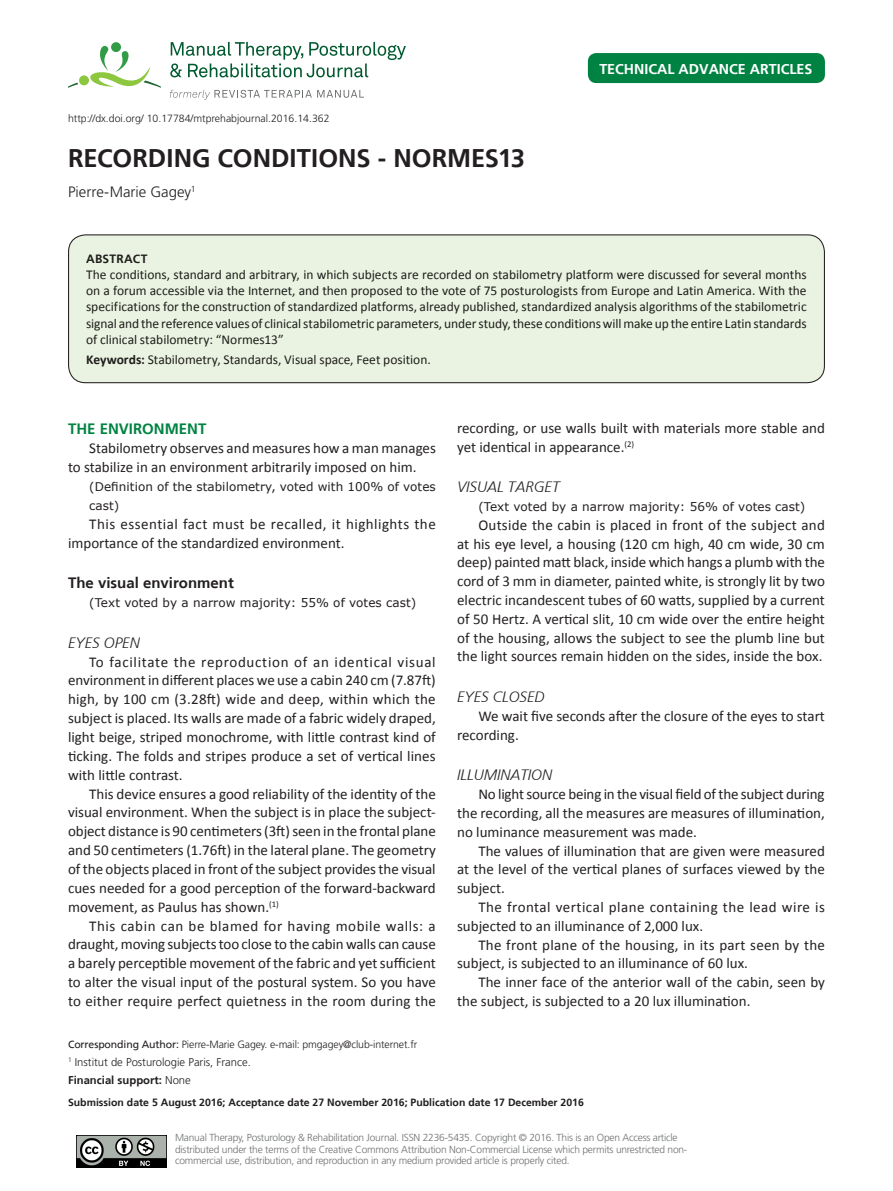
<style>
.page{position:relative;width:893px;height:1191px;background:#fff}
.page>*{position:absolute;margin:0;border:0;box-sizing:border-box;transform-origin:0 0}
.ArticleTitle{font:700 25.5px "Frutiger";color:#231f20}
.Paragraph{font:15px/18.9px "Calibri";color:#231f20;text-align:justify}
.Paragraph-2{font:15px/18.9px "Calibri";letter-spacing:.02em;color:#231f20}
.Heading3{font:italic 300 15px "Frutiger";color:#231f20}
.Heading2{font:700 15px "Frutiger";color:#231f20}
.Authors{font:300 15px "Frutiger";color:#231f20}
.Heading1{font:700 15px "Frutiger";color:#008342}
.ArticleTypeAlt{font:700 14.25px "Frutiger";color:#fff}
.t1{font:13.5px/16.2px "Calibri";letter-spacing:-.005em;color:#231f20;text-align:justify}
.OrderedList1{font:12px/18.9px "Verdana";letter-spacing:.005em;color:#231f20}
.t2{font:700 12px "Frutiger";letter-spacing:.02em;color:#231f20}
.Affiliations{font:300 11.25px "Frutiger";color:#231f20}
.fnSupported-by{font:700 11.25px "Frutiger";color:#231f20}
.History{font:700 10.5px "Frutiger";color:#231f20}
.Correspondence{font:300 10.5px "Frutiger";letter-spacing:-.01em;color:#231f20}
.ArticleDOIAlt{font:300 10.5px "Frutiger";color:#231f20}
.LicenseParaAlt{font:300 10.2px/11.2px "Frutiger";letter-spacing:-.02em;color:#6d6f71}
.s1{font-weight:700}
.s2{font-weight:400}
.s3{font-weight:300}
</style>
<div class="page">
<svg style="left:170px;top:42px;width:236px;height:35px"></svg>
<div style="left:111px;top:42px;width:10px;height:10px;background:#329b47;border-radius:50%"></div>
<div style="left:79px;top:75px;width:10px;height:10px;background:#8dc73f;border-radius:50%"></div>
<svg style="left:85px;top:46px;width:76px;height:42px"></svg>
<svg style="left:68px;top:83px;width:10px;height:5px"></svg>
<svg style="left:170px;top:90px;width:194px;height:10px"></svg>
<div style="left:588px;top:53px;width:237px;height:30px;background:#008342;border-radius:9px"></div>
<img style="left:77px;top:1135px;width:90px;height:32px">
<div style="left:69px;top:235px;width:755px;height:148px;background:#eaf3e1;border-radius:17px"></div>
<div style="left:68px;top:234px;width:757px;height:149px;border:1px solid #231f20;border-radius:17px"></div>
<p class="ArticleDOIAlt" style="left:68px;top:112px;width:263px">http://dx.doi.org/ 10.17784/mtprehabjournal.2016.14.362</p>
<p class="ArticleTitle" style="left:68px;top:143px;width:458px">RECORDING CONDITIONS - NORMES13</p>
<p class="Authors" style="left:68px;top:184px;width:129px">Pierre-Marie Gagey<sup>1</sup></p>
<p class="ArticleTypeAlt" style="left:599px;top:61px;width:214px">TECHNICAL ADVANCE ARTICLES</p>
<p class="t2" style="left:86px;top:251px;width:63px">ABSTRACT</p>
<p class="t1" style="left:86px;top:266px;width:722px">The conditions, standard and arbitrary, in which subjects are recorded on stabilometry platform were discussed for several months on a forum accessible via the Internet, and then proposed to the vote of 75 posturologists from Europe and Latin America. With the specifications for the construction of standardized platforms, already published, standardized analysis algorithms of the stabilometric signal and the reference values of clinical stabilometric parameters, under study, these conditions will make up the entire Latin standards of clinical stabilometry: “Normes13”</p>
<p class="t1" style="left:86px;top:352px;width:346px"><span class="s1">Keywords:</span> Stabilometry, Standards, Visual space, Feet position.</p>
<p class="Heading1" style="left:68px;top:420px;width:140px">THE ENVIRONMENT</p>
<p class="Paragraph" style="left:68px;top:439px;width:369px;text-indent:21px">Stabilometry observes and measures how a man manages to stabilize in an environment arbitrarily imposed on him.</p>
<p class="OrderedList1" style="left:89px;top:477px;width:348px">(Definition of the stabilometry, voted with 100% of votes cast)</p>
<p class="Paragraph-2" style="left:68px;top:514px;width:369px;text-indent:21px">This essential fact must be recalled, it highlights the importance of the standardized environment.</p>
<p class="Heading2" style="left:68px;top:574px;width:167px">The visual environment</p>
<p class="OrderedList1" style="left:89px;top:593px;width:329px">(Text voted by a narrow majority: 55% of votes cast)</p>
<p class="Heading3" style="left:68px;top:634px;width:73px">EYES OPEN</p>
<p class="Paragraph" style="left:68px;top:652px;width:369px;text-indent:21px">To facilitate the reproduction of an identical visual environment in different places we use a cabin 240 cm (7.87ft) high, by 100 cm (3.28ft) wide and deep, within which the subject is placed. Its walls are made of a fabric widely draped, light beige, striped monochrome, with little contrast kind of ticking. The folds and stripes produce a set of vertical lines with little contrast.</p>
<p class="Paragraph" style="left:68px;top:784px;width:369px;text-indent:21px">This device ensures a good reliability of the identity of the visual environment. When the subject is in place the subject&shy;object distance is 90 centimeters (3ft) seen in the frontal plane and 50 centimeters (1.76ft) in the lateral plane. The geometry of the objects placed in front of the subject provides the visual cues needed for a good perception of the forward-backward movement, as Paulus has shown.<sup>(1)</sup></p>
<p class="Paragraph" style="left:68px;top:916px;width:369px;text-indent:21px">This cabin can be blamed for having mobile walls: a draught, moving subjects too close to the cabin walls can cause a barely perceptible movement of the fabric and yet sufficient to alter the visual input of the postural system. So you have to either require perfect quietness in the room during the</p>
<p class="Paragraph" style="left:457px;top:418px;width:369px">recording, or use walls built with materials more stable and yet identical in appearance.<sup>(2)</sup></p>
<p class="Heading3" style="left:457px;top:478px;width:104px">VISUAL TARGET</p>
<p class="OrderedList1" style="left:478px;top:497px;width:329px">(Text voted by a narrow majority: 56% of votes cast)</p>
<p class="Paragraph" style="left:457px;top:515px;width:369px;text-indent:21px">Outside the cabin is placed in front of the subject and at his eye level, a housing (120 cm high, 40 cm wide, 30 cm deep) painted matt black, inside which hangs a plumb with the cord of 3 mm in diameter, painted white, is strongly lit by two electric incandescent tubes of 60 watts, supplied by a current of 50 Hertz. A vertical slit, 10 cm wide over the entire height of the housing, allows the subject to see the plumb line but the light sources remain hidden on the sides, inside the box.</p>
<p class="Heading3" style="left:457px;top:688px;width:89px">EYES CLOSED</p>
<p class="Paragraph" style="left:457px;top:706px;width:369px;text-indent:21px">We wait five seconds after the closure of the eyes to start recording.</p>
<p class="Heading3" style="left:457px;top:766px;width:96px">ILLUMINATION</p>
<p class="Paragraph" style="left:457px;top:784px;width:369px;text-indent:21px">No light source being in the visual field of the subject during the recording, all the measures are measures of illumination, no luminance measurement was made.</p>
<p class="Paragraph" style="left:457px;top:841px;width:369px;text-indent:21px">The values of illumination that are given were measured at the level of the vertical planes of surfaces viewed by the subject.</p>
<p class="Paragraph-2" style="left:457px;top:897px;width:369px;text-indent:21px">The frontal vertical plane containing the lead wire is subjected to an illuminance of 2,000 lux.</p>
<p class="Paragraph" style="left:457px;top:935px;width:369px;text-indent:21px">The front plane of the housing, in its part seen by the subject, is subjected to an illuminance of 60 lux.</p>
<p class="Paragraph" style="left:457px;top:972px;width:369px;text-indent:21px">The inner face of the anterior wall of the cabin, seen by the subject, is subjected to a 20 lux illumination.</p>
<p class="Correspondence" style="left:68px;top:1038px;width:351px"><span class="s2">Corresponding Author:</span> Pierre-Marie Gagey. e-mail: pmgagey@club-internet.fr</p>
<p class="Affiliations" style="left:68px;top:1055px;width:184px"><sup>1</sup> Institut de Posturologie Paris, France.</p>
<p class="fnSupported-by" style="left:68px;top:1073px;width:124px">Financial support: <span class="s3">None</span></p>
<p class="History" style="left:68px;top:1096px;width:517px">Submission date 5 August 2016; Acceptance date 27 November 2016; Publication date 17 December 2016</p>
<p class="LicenseParaAlt" style="left:175px;top:1132px;width:514px">Manual Therapy, Posturology &amp; Rehabilitation Journal. ISSN 2236-5435. Copyright © 2016. This is an Open Access article distributed under the terms of the Creative Commons Attribution Non-Commercial License which permits unrestricted non&shy;commercial use, distribution, and reproduction in any medium provided article is properly cited.</p>
</div>
